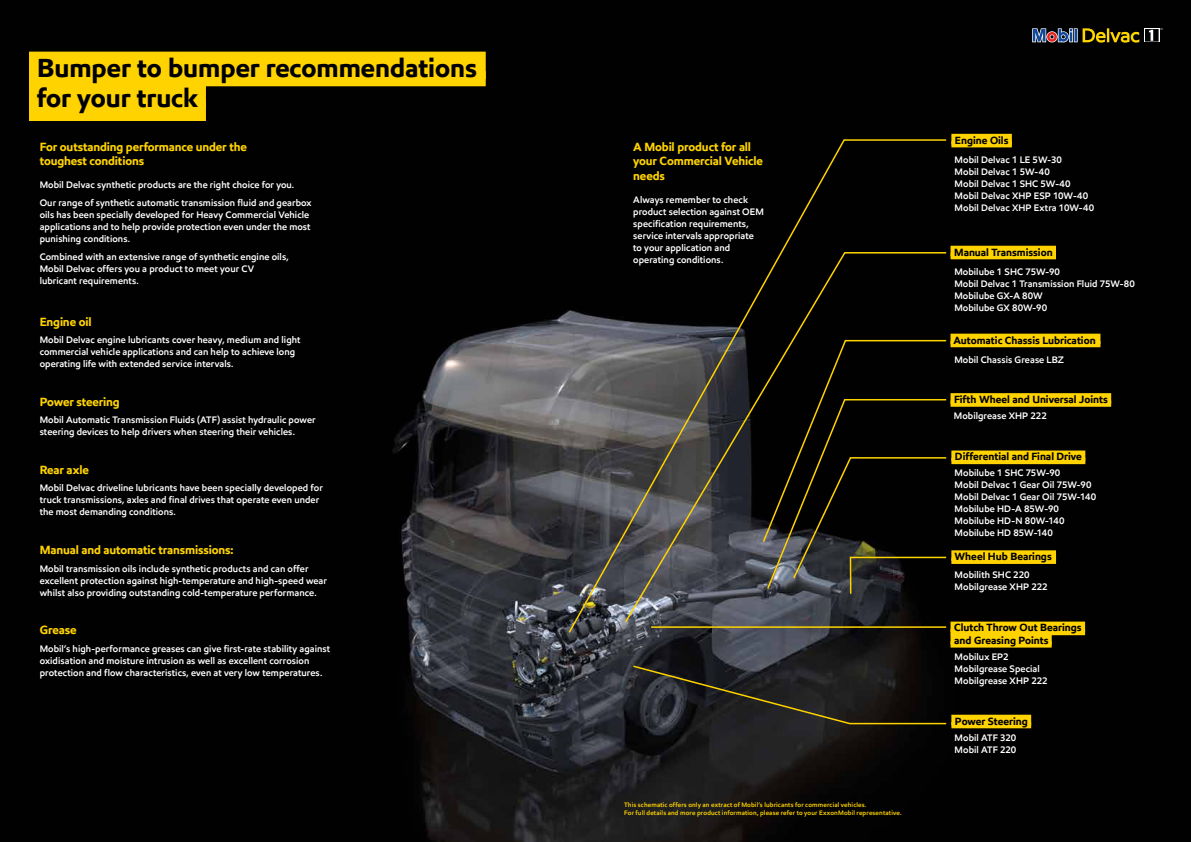
<style>
.page{position:relative;width:1191px;height:842px;background:#fff}
.page>*{position:absolute;margin:0;border:0;box-sizing:border-box;transform-origin:0 0}
.t1{font:700 26.4px/29.9px "E Mprint";color:#000}
.t2{font:700 12px/14.4px "E Mprint";letter-spacing:-.01em;color:#ffd300}
.t3{font:700 10.5px/12.4px "E Mprint";color:#000}
.t4{font:600 9.5px/12px "E Mprint";letter-spacing:.01em;color:#fff}
.t5{font:600 6.5px/7.8px "E Mprint";letter-spacing:.02em;color:#ffd300}
</style>
<div class="page">
<img style="left:0;top:0;width:1191px;height:842px">
<div style="left:29px;top:52px;width:457px;height:27px;background:#ffd300"></div>
<div style="left:29px;top:71px;width:457px;height:15px;background:#ffd300"></div>
<div style="left:29px;top:83px;width:177px;height:26px;background:#ffd300"></div>
<div style="left:29px;top:101px;width:177px;height:20px;background:#ffd300"></div>
<svg style="left:567px;top:139px;width:380px;height:495px;background:#1c1b1b"></svg>
<svg style="left:631px;top:664px;width:316px;height:61px;background:#22211e"></svg>
<hr style="left:651px;top:626px;width:295px;height:2px;background:#ffd300">
<svg style="left:623px;top:251px;width:324px;height:373px;background:#303030"></svg>
<svg style="left:761px;top:339px;width:186px;height:256px;background:#13120c"></svg>
<div style="left:951px;top:134px;width:60px;height:10px;background:#ffd300"></div>
<div style="left:951px;top:141px;width:60px;height:6px;background:#ffd300"></div>
<div style="left:950px;top:246px;width:106px;height:10px;background:#ffd300"></div>
<div style="left:950px;top:253px;width:106px;height:6px;background:#ffd300"></div>
<div style="left:950px;top:334px;width:150px;height:10px;background:#ffd300"></div>
<div style="left:950px;top:341px;width:150px;height:6px;background:#ffd300"></div>
<div style="left:950px;top:393px;width:161px;height:11px;background:#ffd300"></div>
<div style="left:950px;top:400px;width:161px;height:7px;background:#ffd300"></div>
<div style="left:951px;top:450px;width:134px;height:11px;background:#ffd300"></div>
<div style="left:951px;top:458px;width:134px;height:6px;background:#ffd300"></div>
<div style="left:951px;top:550px;width:105px;height:11px;background:#ffd300"></div>
<div style="left:951px;top:558px;width:105px;height:6px;background:#ffd300"></div>
<div style="left:951px;top:715px;width:80px;height:10px;background:#ffd300"></div>
<div style="left:951px;top:722px;width:80px;height:6px;background:#ffd300"></div>
<div style="left:950px;top:622px;width:135px;height:10px;background:#ffd300"></div>
<div style="left:950px;top:629px;width:135px;height:6px;background:#ffd300"></div>
<div style="left:950px;top:634px;width:101px;height:11px;background:#ffd300"></div>
<div style="left:950px;top:641px;width:101px;height:7px;background:#ffd300"></div>
<svg style="left:1032px;top:28px;width:107px;height:15px;background:#605836"></svg>
<div style="left:1144px;top:28px;width:15px;height:14px;background:#fff"></div>
<svg style="left:1145px;top:28px;width:17px;height:14px"></svg>
<h1 class="t1" style="left:37px;top:53px;width:442px">Bumper to bumper recommendations for your truck</h1>
<p class="t2" style="left:40px;top:139px;width:209px">For outstanding performance under the toughest conditions</p>
<p class="t4" style="left:40px;top:176px;width:273px;line-height:17.7px">Mobil Delvac synthetic products are the right choice for you.<br>Our range of synthetic automatic transmission fluid and gearbox</p>
<p class="t4" style="left:40px;top:209px;width:272px">oils has been specially developed for Heavy Commercial Vehicle applications and to help provide protection even under the most punishing conditions.</p>
<p class="t4" style="left:40px;top:250px;width:250px">Combined with an extensive range of synthetic engine oils,<br>Mobil Delvac offers you a product to meet your CV lubricant requirements.</p>
<p class="t2" style="left:40px;top:314px;width:53px">Engine oil</p>
<p class="t4" style="left:40px;top:334px;width:262px">Mobil Delvac engine lubricants cover heavy, medium and light commercial vehicle applications and can help to achieve long operating life with extended service intervals.</p>
<p class="t2" style="left:40px;top:394px;width:82px">Power steering</p>
<p class="t4" style="left:40px;top:414px;width:277px">Mobil Automatic Transmission Fluids (ATF) assist hydraulic power steering devices to help drivers when steering their vehicles.</p>
<p class="t2" style="left:40px;top:462px;width:51px">Rear axle</p>
<p class="t4" style="left:40px;top:482px;width:285px">Mobil Delvac driveline lubricants have been specially developed for truck transmissions, axles and final drives that operate even under the most demanding conditions.</p>
<p class="t2" style="left:40px;top:542px;width:195px">Manual and automatic transmissions:</p>
<p class="t4" style="left:40px;top:562px;width:289px">Mobil transmission oils include synthetic products and can offer excellent protection against high-temperature and high-speed wear whilst also providing outstanding cold-temperature performance.</p>
<p class="t2" style="left:40px;top:622px;width:38px">Grease</p>
<p class="t4" style="left:40px;top:642px;width:292px">Mobil’s high-performance greases can give first-rate stability against oxidisation and moisture intrusion as well as excellent corrosion protection and flow characteristics, even at very low temperatures.</p>
<p class="t2" style="left:633px;top:139px;width:131px">A Mobil product for all your Commercial Vehicle needs</p>
<p class="t4" style="left:633px;top:193px;width:132px">Always remember to check product selection against OEM specification requirements, service intervals appropriate to your application and operating conditions.</p>
<p class="t5" style="left:624px;top:801px;width:279px">This schematic offers only an extract of Mobil’s lubricants for commercial vehicles.<br>For full details and more product information, please refer to your ExxonMobil representative.</p>
<p class="t3" style="left:955px;top:134px;width:55px">Engine Oils</p>
<p class="t4" style="left:954px;top:154px;width:141px">Mobil Delvac 1 LE 5W-30<br>Mobil Delvac 1 5W-40<br>Mobil Delvac 1 SHC 5W-40<br>Mobil Delvac XHP ESP 10W-40<br>Mobil Delvac XHP Extra 10W-40</p>
<p class="t3" style="left:954px;top:246px;width:100px">Manual Transmission</p>
<p class="t4" style="left:954px;top:266px;width:182px">Mobilube 1 SHC 75W-90<br>Mobil Delvac 1 Transmission Fluid 75W-80<br>Mobilube GX-A 80W<br>Mobilube GX 80W-90</p>
<p class="t3" style="left:953px;top:334px;width:144px">Automatic Chassis Lubrication</p>
<p class="t4" style="left:954px;top:354px;width:111px">Mobil Chassis Grease LBZ</p>
<p class="t3" style="left:954px;top:393px;width:155px">Fifth Wheel and Universal Joints</p>
<p class="t4" style="left:953px;top:410px;width:95px">Mobilgrease XHP 222</p>
<p class="t3" style="left:955px;top:450px;width:128px">Differential and Final Drive</p>
<p class="t4" style="left:954px;top:467px;width:143px">Mobilube 1 SHC 75W-90<br>Mobil Delvac 1 Gear Oil 75W-90<br>Mobil Delvac 1 Gear Oil 75W-140<br>Mobilube HD-A 85W-90<br>Mobilube HD-N 80W-140<br>Mobilube HD 85W-140</p>
<p class="t4" style="left:954px;top:569px;width:95px">Mobilith SHC 220<br>Mobilgrease XHP 222</p>
<p class="t3" style="left:954px;top:550px;width:99px">Wheel Hub Bearings</p>
<p class="t3" style="left:954px;top:621px;width:129px">Clutch Throw Out Bearings and Greasing Points</p>
<p class="t4" style="left:954px;top:651px;width:95px">Mobilux EP2<br>Mobilgrease Special<br>Mobilgrease XHP 222</p>
<p class="t3" style="left:955px;top:715px;width:74px">Power Steering</p>
<p class="t4" style="left:954px;top:731px;width:63px">Mobil ATF 320<br>Mobil ATF 220</p>
</div>
